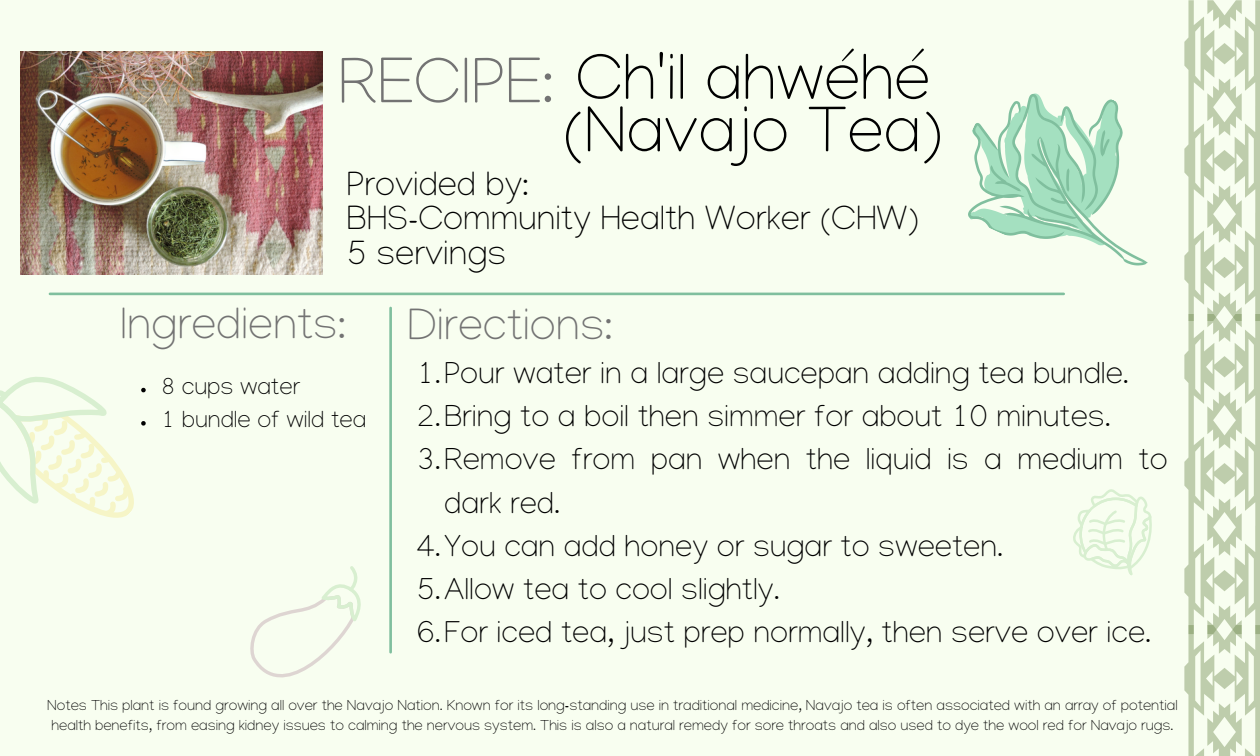
<style>
.page{position:relative;width:1260px;height:756px;background:#f8fef0}
.page>*{position:absolute;margin:0;border:0;box-sizing:border-box;transform-origin:0 0}
.t1{font:100 66.5px "Manjari";color:#000}
.t2{font:100 45.5px "Manjari";color:#737373}
.t3{font:100 35px/34.3px "Manjari";color:#000}
.t4{font:100 31.5px "Manjari";color:#000}
.t5{font:100 24.15px/33.2px "Manjari";color:#000}
.t6{font:100 15.05px/19.9px "Manjari";color:#000}
.s1{color:#737373}
</style>
<div class="page">
<svg style="left:250px;top:566px;width:111px;height:112px"></svg>
<svg style="left:1073px;top:489px;width:79px;height:86px"></svg>
<hr style="left:389px;top:308px;width:3px;height:344px;background:#80bf9e">
<hr style="left:50px;top:293px;width:1014px;height:2px;background:#80bf9e">
<svg style="left:1184px;top:1px;width:76px;height:755px"></svg>
<svg style="left:938px;top:52px;width:265px;height:242px"></svg>
<img style="left:21px;top:52px;width:302px;height:223px">
<svg style="left:0;top:377px;width:146px;height:141px"></svg>
<h1 class="t1" style="left:338px;top:53px;width:594px"><span class="s1">RECIPE:</span> Ch'il ahwéhé</h1>
<h1 class="t1" style="left:563px;top:106px;width:382px">(Navajo Tea)</h1>
<h3 class="t3" style="left:347px;top:173px;width:574px">Provided by:<br>BHS-Community Health Worker (CHW)<br>5 servings</h3>
<h2 class="t2" style="left:120px;top:307px;width:228px">Ingredients:</h2>
<h3 class="t5" style="left:161px;top:374px;width:207px">8 cups water<br>1 bundle of wild tea</h3>
<h2 class="t2" style="left:407px;top:308px;width:207px">Directions:</h2>
<h3 class="t4" style="left:416px;top:361px;width:714px">1.Pour water in a large saucepan adding tea bundle.</h3>
<h3 class="t4" style="left:416px;top:405px;width:696px">2.Bring to a boil then simmer for about 10 minutes.</h3>
<h3 class="t4" style="left:416px;top:448px;width:753px">3.Remove from pan when the liquid is a medium to</h3>
<h3 class="t4" style="left:444px;top:491px;width:118px">dark red.</h3>
<h3 class="t4" style="left:416px;top:534px;width:588px">4.You can add honey or sugar to sweeten.</h3>
<h3 class="t4" style="left:416px;top:577px;width:365px">5.Allow tea to cool slightly.</h3>
<h3 class="t4" style="left:416px;top:621px;width:736px">6.For iced tea, just prep normally, then serve over ice.</h3>
<p class="t6" style="left:47px;top:698px;width:1132px">Notes This plant is found growing all over the Navajo Nation. Known for its long-standing use in traditional medicine, Navajo tea is often associated with an array of potential health benefits, from easing kidney issues to calming the nervous system. This is also a natural remedy for sore throats and also used to dye the wool red for Navajo rugs.</p>
</div>
